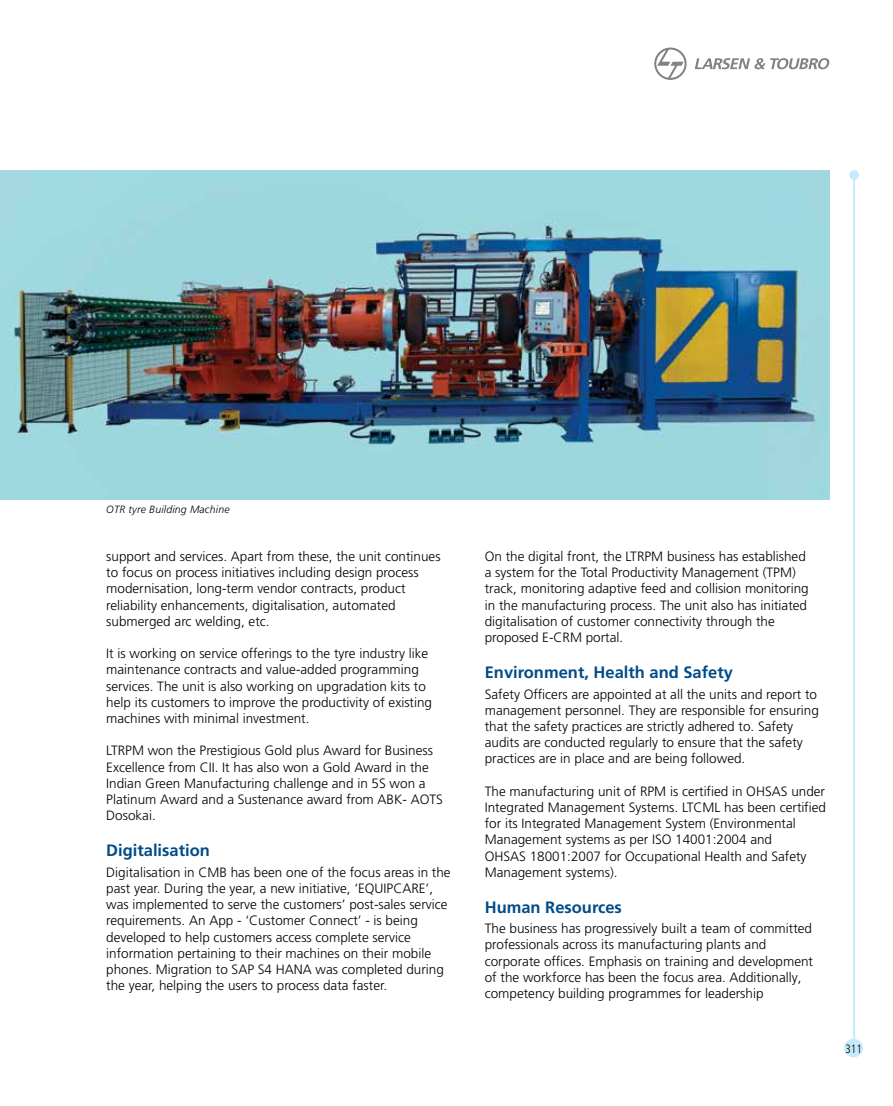
<style>
.page{position:relative;width:893px;height:1106px;background:#fff}
.page>*{position:absolute;margin:0;border:0;box-sizing:border-box;transform-origin:0 0}
.t1{font:700 16.5px "Frutiger LT Pro";color:#004b88}
.t2{font:300 13.5px/16.2px "Frutiger LT Pro";color:#000}
.t3{font:300 condensed 12px "Frutiger LT Pro";color:#000;scale:.95 1}
.t4{font:italic 300 10.5px "Frutiger LT Pro";letter-spacing:.015em;color:#000}
</style>
<div class="page">
<svg style="left:654px;top:48px;width:33px;height:32px"></svg>
<svg style="left:695px;top:58px;width:134px;height:11px"></svg>
<hr style="left:854px;top:172px;width:1px;height:871px;background:#8ed8f8">
<div style="left:849px;top:170px;width:10px;height:10px;background:#c7eafb;border-radius:50%"></div>
<div style="left:844px;top:1038px;width:19px;height:19px;background:#c7eafb;border-radius:50%"></div>
<img style="left:0;top:170px;width:829px;height:330px">
<p class="t4" style="left:106px;top:503px;width:125px">OTR tyre Building Machine</p>
<p class="t2" style="left:106px;top:548px;width:336px">support and services. Apart from these, the unit continues to focus on process initiatives including design process modernisation, long-term vendor contracts, product reliability enhancements, digitalisation, automated submerged arc welding, etc.</p>
<p class="t2" style="left:106px;top:645px;width:327px">It is working on service offerings to the tyre industry like maintenance contracts and value-added programming services. The unit is also working on upgradation kits to help its customers to improve the productivity of existing machines with minimal investment.</p>
<p class="t2" style="left:106px;top:742px;width:338px">LTRPM won the Prestigious Gold plus Award for Business Excellence from CII. It has also won a Gold Award in the Indian Green Manufacturing challenge and in 5S won a Platinum Award and a Sustenance award from ABK- AOTS Dosokai.</p>
<p class="t1" style="left:106px;top:841px;width:105px">Digitalisation</p>
<p class="t2" style="left:106px;top:864px;width:346px">Digitalisation in CMB has been one of the focus areas in the past year. During the year, a new initiative, ‘EQUIPCARE’, was implemented to serve the customers’ post-sales service requirements. An App - ‘Customer Connect’ - is being developed to help customers access complete service information pertaining to their machines on their mobile phones. Migration to SAP S4 HANA was completed during the year, helping the users to process data faster.</p>
<p class="t2" style="left:485px;top:548px;width:326px">On the digital front, the LTRPM business has established a system for the Total Productivity Management (TPM) track, monitoring adaptive feed and collision monitoring in the manufacturing process. The unit also has initiated digitalisation of customer connectivity through the proposed E-CRM portal.</p>
<p class="t1" style="left:485px;top:662px;width:250px">Environment, Health and Safety</p>
<p class="t2" style="left:485px;top:686px;width:336px">Safety Officers are appointed at all the units and report to management personnel. They are responsible for ensuring that the safety practices are strictly adhered to. Safety audits are conducted regularly to ensure that the safety practices are in place and are being followed.</p>
<p class="t2" style="left:485px;top:783px;width:343px">The manufacturing unit of RPM is certified in OHSAS under Integrated Management Systems. LTCML has been certified for its Integrated Management System (Environmental Management systems as per ISO 14001:2004 and<br>OHSAS 18001:2007 for Occupational Health and Safety Management systems).</p>
<p class="t1" style="left:485px;top:897px;width:139px">Human Resources</p>
<p class="t2" style="left:485px;top:920px;width:330px">The business has progressively built a team of committed professionals across its manufacturing plants and corporate offices. Emphasis on training and development of the workforce has been the focus area. Additionally, competency building programmes for leadership</p>
<p class="t3" style="left:845px;top:1041px;width:19px">311</p>
</div>
